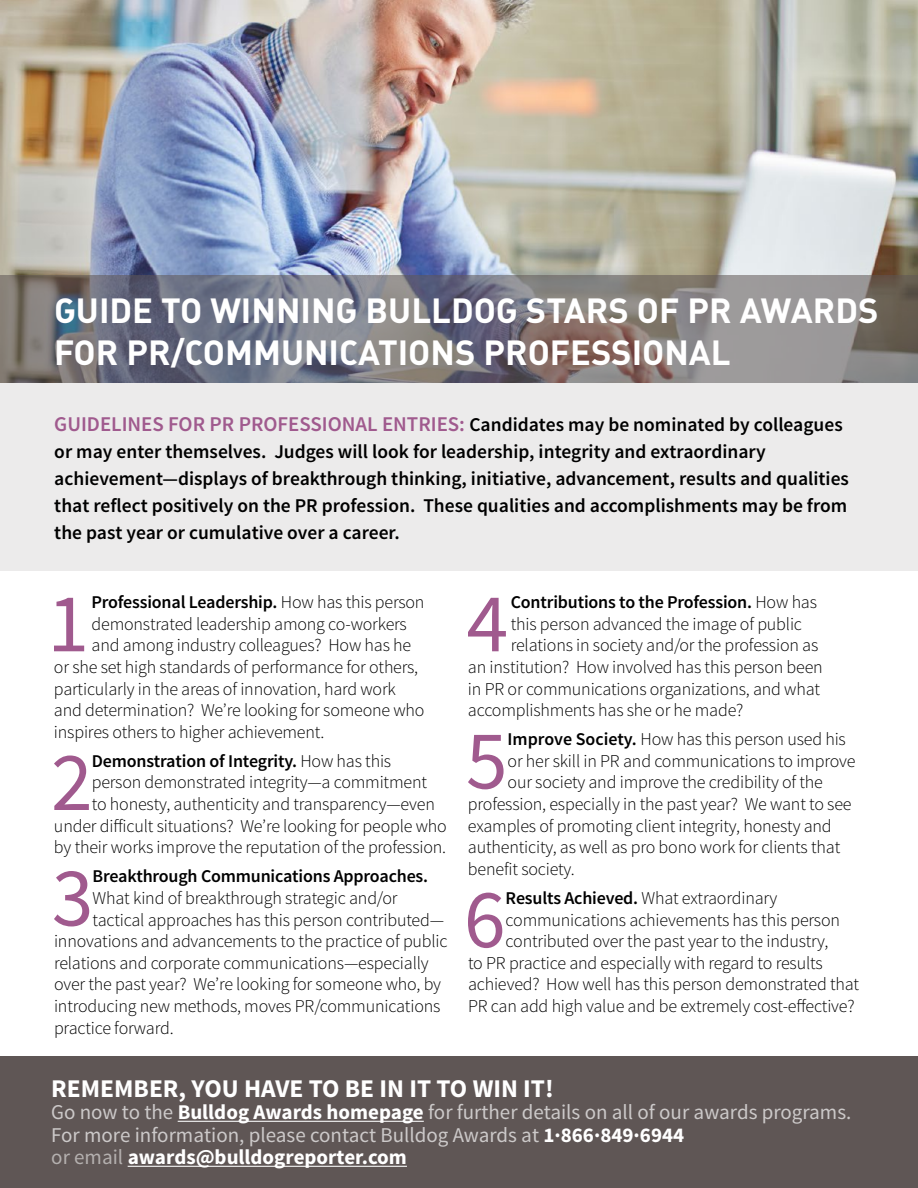
<style>
.page{position:relative;width:918px;height:1188px;background:#fff}
.page>*{position:absolute;margin:0;border:0;box-sizing:border-box;transform-origin:0 0}
.t1{font:83.85px "Source Sans Pro";color:#a05a8e}
.t2{font:34.5px/41.4px "DIN Bold Alternate";color:#fff}
.t3{font:700 25.5px "Source Sans Pro";color:#fff}
.t4{font:21px/22.5px "Source Sans Pro";color:#ccc9c9}
.t5{font:600 19.5px/27px "Source Sans Pro";color:#000}
.t6{font:300 18px "Source Sans Pro";letter-spacing:-.01em;color:#000}
.t7{font:600 18px "Source Sans Pro";letter-spacing:-.01em;color:#000}
.s1{font-size:21px;color:#a05a8e}
.s2{font-weight:300}
.s3{font-weight:600}
.s4{font-weight:700;color:#fff}
.s5{color:#b4b0af}
</style>
<div class="page">
<div style="left:0;top:381px;width:918px;height:190px;background:#ecebeb"></div>
<img style="left:0;top:0;width:918px;height:275px">
<svg style="left:0;top:275px;width:918px;height:108px;background:#7c797f"></svg>
<div style="left:0;top:1056px;width:918px;height:132px;background:#5f5655"></div>
<hr style="left:178px;top:1121px;width:246px;height:1px;background:#fff">
<hr style="left:128px;top:1166px;width:279px;height:1px;background:#fff">
<h2 class="t2" style="left:54px;top:289px;width:826px">GUIDE TO WINNING BULLDOG STARS OF PR AWARDS<br>FOR PR/COMMUNICATIONS PROFESSIONAL</h2>
<p class="t5" style="left:54px;top:412px;width:796px"><span class="s1">GUIDELINES FOR PR PROFESSIONAL ENTRIES:</span> Candidates may be nominated by colleagues or may enter themselves. Judges will look for leadership, integrity and extraordinary achievement—displays of breakthrough thinking, initiative, advancement, results and qualities that reflect positively on the PR profession. These qualities and accomplishments may be from the past year or cumulative over a career.</p>
<h1 class="t1" style="left:47px;top:571px;width:43px">1</h1>
<p class="t7" style="left:92px;top:591px;width:334px">Professional Leadership. <span class="s2">How has this person</span></p>
<p class="t6" style="left:92px;top:613px;width:317px">demonstrated leadership among co-workers</p>
<p class="t6" style="left:92px;top:634px;width:321px">and among industry colleagues? How has he</p>
<p class="t6" style="left:54px;top:656px;width:366px">or she set high standards of performance for others,</p>
<p class="t6" style="left:54px;top:678px;width:343px">particularly in the areas of innovation, hard work</p>
<p class="t6" style="left:54px;top:699px;width:372px">and determination? We’re looking for someone who</p>
<p class="t6" style="left:54px;top:721px;width:272px">inspires others to higher achievement.</p>
<h1 class="t1" style="left:51px;top:730px;width:43px">2</h1>
<p class="t7" style="left:92px;top:749px;width:301px">Demonstration of Integrity. <span class="s2">How has this</span></p>
<p class="t6" style="left:92px;top:771px;width:337px">person demonstrated integrity—a commitment</p>
<p class="t6" style="left:92px;top:793px;width:345px">to honesty, authenticity and transparency—even</p>
<p class="t6" style="left:54px;top:815px;width:394px">under difficult situations? We’re looking for people who</p>
<p class="t6" style="left:54px;top:836px;width:394px">by their works improve the reputation of the profession.</p>
<h1 class="t1" style="left:52px;top:846px;width:43px">3</h1>
<p class="t7" style="left:93px;top:865px;width:337px">Breakthrough Communications Approaches.</p>
<p class="t6" style="left:93px;top:887px;width:306px">What kind of breakthrough strategic and/or</p>
<p class="t6" style="left:93px;top:909px;width:353px">tactical approaches has this person contributed—</p>
<p class="t6" style="left:54px;top:930px;width:395px">innovations and advancements to the practice of public</p>
<p class="t6" style="left:54px;top:952px;width:376px">relations and corporate communications—especially</p>
<p class="t6" style="left:54px;top:973px;width:389px">over the past year? We’re looking for someone who, by</p>
<p class="t6" style="left:54px;top:995px;width:388px">introducing new methods, moves PR/communications</p>
<p class="t6" style="left:54px;top:1017px;width:121px">practice forward.</p>
<h1 class="t1" style="left:467px;top:571px;width:43px">4</h1>
<p class="t7" style="left:511px;top:591px;width:308px">Contributions to the Profession. <span class="s2">How has</span></p>
<p class="t6" style="left:511px;top:613px;width:293px">this person advanced the image of public</p>
<p class="t6" style="left:511px;top:634px;width:309px">relations in society and/or the profession as</p>
<p class="t6" style="left:468px;top:656px;width:356px">an institution? How involved has this person been</p>
<p class="t6" style="left:468px;top:678px;width:354px">in PR or communications organizations, and what</p>
<p class="t6" style="left:468px;top:699px;width:277px">accomplishments has she or he made?</p>
<h1 class="t1" style="left:466px;top:709px;width:43px">5</h1>
<p class="t6" style="left:508px;top:728px;width:340px"><span class="s3">Improve Society.</span> How has this person used his</p>
<p class="t6" style="left:508px;top:750px;width:349px">or her skill in PR and communications to improve</p>
<p class="t6" style="left:508px;top:771px;width:317px">our society and improve the credibility of the</p>
<p class="t6" style="left:468px;top:793px;width:385px">profession, especially in the past year? We want to see</p>
<p class="t6" style="left:468px;top:815px;width:365px">examples of promoting client integrity, honesty and</p>
<p class="t6" style="left:468px;top:836px;width:374px">authenticity, as well as pro bono work for clients that</p>
<p class="t6" style="left:468px;top:858px;width:108px">benefit society.</p>
<h1 class="t1" style="left:464px;top:867px;width:43px">6</h1>
<p class="t6" style="left:506px;top:887px;width:273px"><span class="s3">Results Achieved.</span> What extraordinary</p>
<p class="t6" style="left:506px;top:909px;width:336px">communications achievements has this person</p>
<p class="t6" style="left:506px;top:930px;width:324px">contributed over the past year to the industry,</p>
<p class="t6" style="left:468px;top:952px;width:356px">to PR practice and especially with regard to results</p>
<p class="t6" style="left:468px;top:973px;width:393px">achieved? How well has this person demonstrated that</p>
<p class="t6" style="left:468px;top:995px;width:388px">PR can add high value and be extremely cost-effective?</p>
<h3 class="t3" style="left:51px;top:1072px;width:504px">REMEMBER, YOU HAVE TO BE IN IT TO WIN IT!</h3>
<p class="t4" style="left:51px;top:1101px;width:802px">Go now to the <span class="s4">Bulldog Awards homepage</span> for further details on all of our awards programs.<br>For more information, please contact Bulldog Awards at <span class="s4">1</span><sup>.</sup><span class="s4">866</span><sup>.</sup><span class="s4">849</span><sup>.</sup><span class="s4">6944<br></span><span class="s5">or email</span> <span class="s4">awards@bulldogreporter.com</span></p>
</div>
